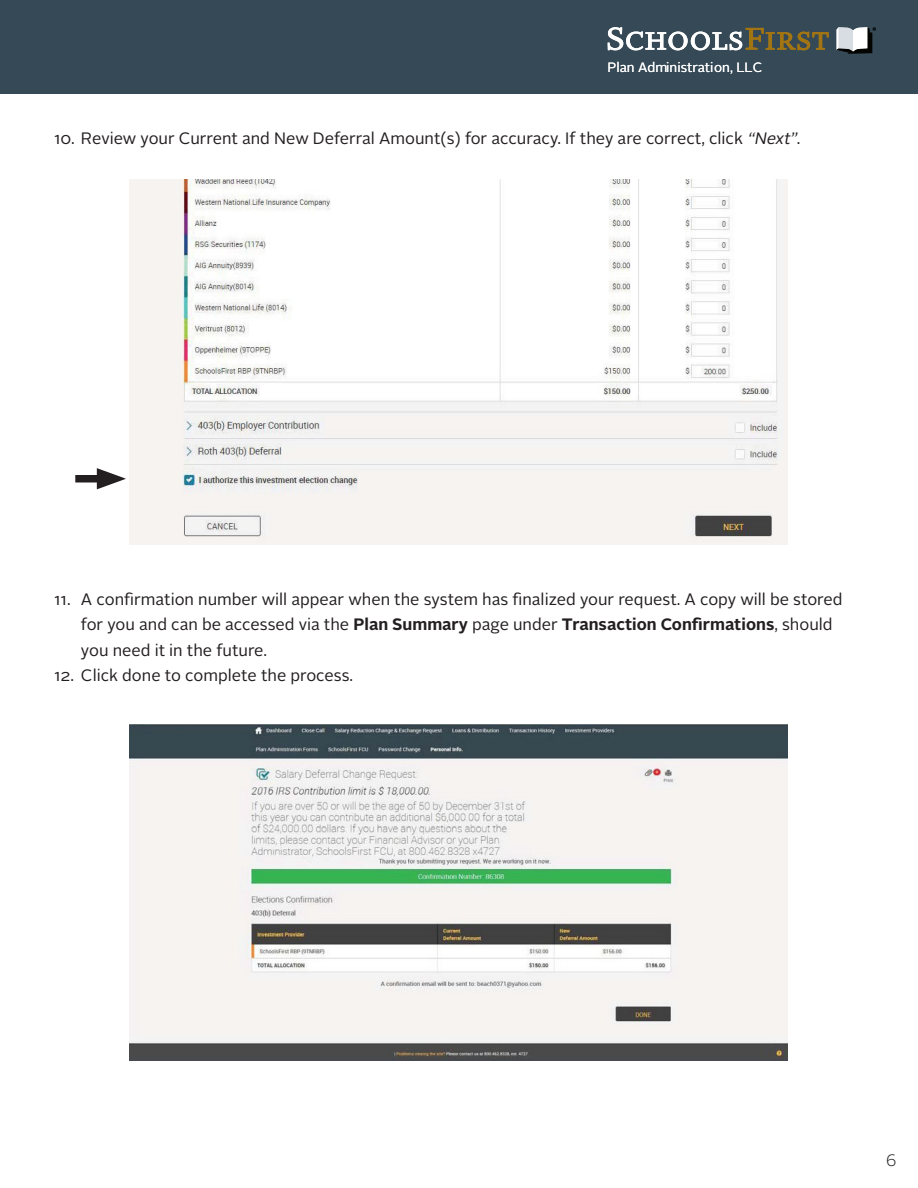
<style>
.page{position:relative;width:918px;height:1188px;background:#fff}
.page>*{position:absolute;margin:0;border:0;box-sizing:border-box;transform-origin:0 0}
.Body_Text_2{font:16.5px/25.5px "Alright Sans";color:#231f20}
.t1{font:300 16.5px "Alright Sans";color:#231f20}
.t2{font:13.5px "Alright Sans";color:#fff}
.s1{font-style:italic}
.s2{font-weight:700}
</style>
<div class="page">
<div style="left:0;top:0;width:918px;height:94px;background:#364956"></div>
<svg style="left:608px;top:27px;width:221px;height:23px"></svg>
<svg style="left:837px;top:27px;width:39px;height:27px"></svg>
<img style="left:130px;top:179px;width:657px;height:366px">
<img style="left:130px;top:724px;width:657px;height:337px">
<div style="left:75px;top:475px;width:34px;height:8px;background:#231f20"></div>
<svg style="left:97px;top:468px;width:29px;height:21px"></svg>
<p class="t2" style="left:608px;top:59px;width:156px">Plan Administration, LLC</p>
<p class="Body_Text_2" style="left:54px;top:126px;width:748px">10. Review your Current and New Deferral Amount(s) for accuracy. If they are correct, click <span class="s1">“Next”</span>.</p>
<p class="Body_Text_2" style="left:81px;top:587px;width:763px;text-indent:-27px">11. A confirmation number will appear when the system has finalized your request. A copy will be stored for you and can be accessed via the <span class="s2">Plan Summary</span> page under <span class="s2">Transaction Confirmations</span>, should you need it in the future.</p>
<p class="Body_Text_2" style="left:54px;top:663px;width:301px">12. Click done to complete the process.</p>
<p class="t1" style="left:886px;top:1150px;width:12px">6</p>
</div>
